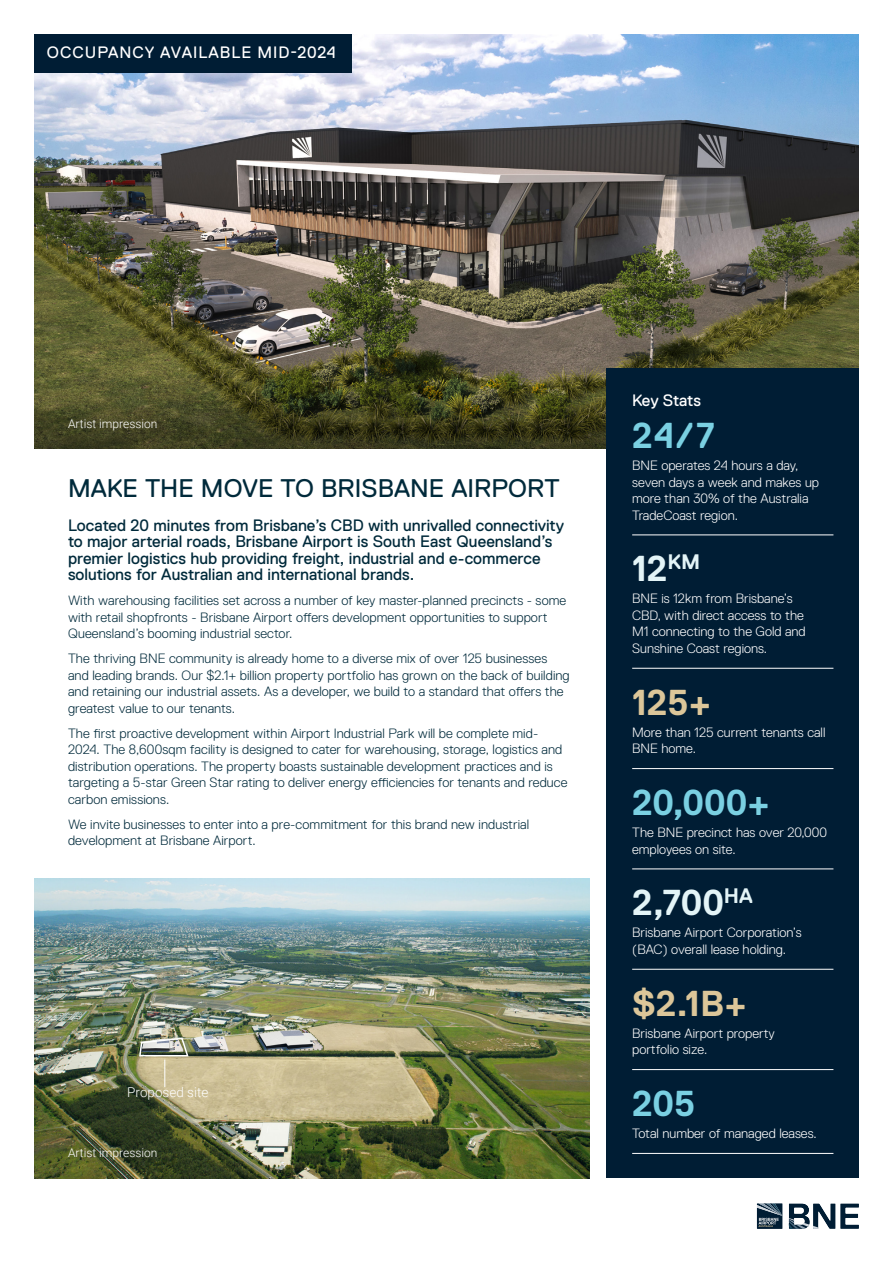
<style>
.page{position:relative;width:893px;height:1263px;background:#fff}
.page>*{position:absolute;margin:0;border:0;box-sizing:border-box;transform-origin:0 0}
.t1{font:700 36px "Replica Pro";color:#7ad0e2}
.t2{font:700 36px "Replica Pro";color:#e3f4f7}
.t3{font:700 36px "Replica Pro";color:#dcc699}
.t4{font:25.5px "Replica Pro";color:#002a3b}
.t5{font:16.5px/16.5px "Replica Pro";color:#002a3b}
.t6{font:16.5px "Replica Pro";letter-spacing:.06em;color:#fff}
.t7{font:16.5px "Replica Pro";letter-spacing:-.01em;color:#fff}
.t8{font:300 13.5px/16.5px "Replica Pro";letter-spacing:.005em;color:#002a3b}
.t9{font:300 13.5px/16.5px "Replica Pro";color:#fff}
.t10{font:300 13.5px "Roboto";color:#fff}
.t11{font:300 12px "Roboto";color:#fff}
</style>
<div class="page">
<svg style="left:757px;top:1203px;width:25px;height:26px"></svg>
<svg style="left:789px;top:1203px;width:70px;height:26px"></svg>
<img style="left:34px;top:34px;width:825px;height:415px">
<img style="left:34px;top:879px;width:556px;height:299px">
<svg style="left:138px;top:1037px;width:52px;height:50px;background:#b7b193"></svg>
<div style="left:607px;top:368px;width:252px;height:810px;background:#001d34"></div>
<hr style="left:632px;top:534px;width:201px;height:1px;background:#fff">
<hr style="left:632px;top:668px;width:201px;height:1px;background:#fff">
<hr style="left:632px;top:768px;width:201px;height:1px;background:#fff">
<hr style="left:632px;top:868px;width:201px;height:1px;background:#fff">
<hr style="left:632px;top:969px;width:201px;height:1px;background:#fff">
<hr style="left:632px;top:1069px;width:201px;height:1px;background:#fff">
<hr style="left:632px;top:1153px;width:201px;height:1px;background:#fff">
<div style="left:34px;top:34px;width:318px;height:38px;background:#001d34"></div>
<p class="t6" style="left:47px;top:43px;width:291px">OCCUPANCY AVAILABLE MID-2024</p>
<p class="t11" style="left:68px;top:416px;width:91px">Artist impression</p>
<h2 class="t4" style="left:68px;top:474px;width:493px">MAKE THE MOVE TO BRISBANE AIRPORT</h2>
<p class="t5" style="left:68px;top:517px;width:498px">Located 20 minutes from Brisbane’s CBD with unrivalled connectivity to major arterial roads, Brisbane Airport is South East Queensland’s premier logistics hub providing freight, industrial and e-commerce solutions for Australian and international brands.</p>
<p class="t8" style="left:68px;top:592px;width:500px">With warehousing facilities set across a number of key master-planned precincts - some with retail shopfronts - Brisbane Airport offers development opportunities to support<br>Queensland’s booming industrial sector.</p>
<p class="t8" style="left:68px;top:650px;width:503px">The thriving BNE community is already home to a diverse mix of over 125 businesses and leading brands. Our $2.1+ billion property portfolio has grown on the back of building and retaining our industrial assets. As a developer, we build to a standard that offers the greatest value to our tenants.</p>
<p class="t8" style="left:68px;top:725px;width:501px">The first proactive development within Airport Industrial Park will be complete mid-2024. The 8,600sqm facility is designed to cater for warehousing, storage, logistics and distribution operations. The property boasts sustainable development practices and is targeting a 5-star Green Star rating to deliver energy efficiencies for tenants and reduce carbon emissions.</p>
<p class="t8" style="left:68px;top:816px;width:463px">We invite businesses to enter into a pre-commitment for this brand new industrial development at Brisbane Airport.</p>
<p class="t10" style="left:127px;top:1082px;width:83px">Proposed site</p>
<p class="t11" style="left:68px;top:1145px;width:91px">Artist impression</p>
<p class="t7" style="left:632px;top:391px;width:70px">Key Stats</p>
<h1 class="t1" style="left:632px;top:415px;width:84px">24/7</h1>
<p class="t9" style="left:632px;top:457px;width:188px">BNE operates 24 hours a day, seven days a week and makes up more than 30% of the Australia<br>TradeCoast region.</p>
<h1 class="t2" style="left:632px;top:549px;width:70px">12<sup>KM</sup></h1>
<p class="t9" style="left:632px;top:591px;width:175px">BNE is 12km from Brisbane’s<br>CBD, with direct access to the<br>M1 connecting to the Gold and<br>Sunshine Coast regions.</p>
<h1 class="t3" style="left:632px;top:682px;width:80px">125+</h1>
<p class="t9" style="left:632px;top:724px;width:195px">More than 125 current tenants call<br>BNE home.</p>
<h1 class="t1" style="left:632px;top:782px;width:139px">20,000+</h1>
<p class="t9" style="left:632px;top:824px;width:196px">The BNE precinct has over 20,000 employees on site.</p>
<h1 class="t2" style="left:632px;top:883px;width:122px">2,700<sup>HA</sup></h1>
<p class="t9" style="left:632px;top:925px;width:171px">Brisbane Airport Corporation’s (BAC) overall lease holding.</p>
<h1 class="t3" style="left:632px;top:983px;width:116px">$2.1B+</h1>
<p class="t9" style="left:632px;top:1025px;width:144px">Brisbane Airport property portfolio size.</p>
<h1 class="t1" style="left:632px;top:1083px;width:65px">205</h1>
<p class="t9" style="left:632px;top:1125px;width:186px">Total number of managed leases.</p>
</div>
